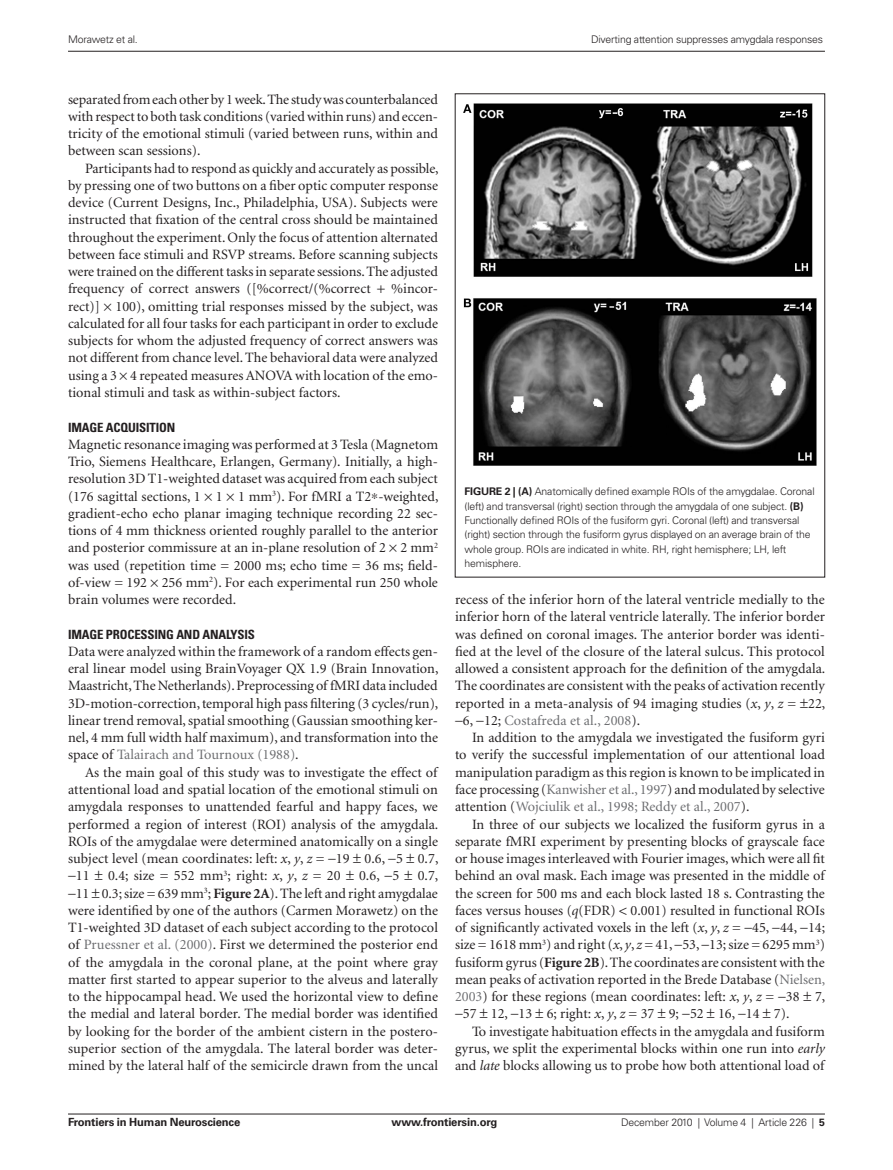
<style>
.page{position:relative;width:893px;height:1170px;background:#fff}
.page>*{position:absolute;margin:0;border:0;box-sizing:border-box;transform-origin:0 0}
.ART_tx{font:14.25px/17.2px "Minion";color:#231f20;text-align:justify}
.ART_tx1{font:14.25px/17.2px "Minion";color:#231f20;text-align:justify}
.ART_tx_title2{font:700 condensed 12.75px "Univers";letter-spacing:-.01em;color:#231f20}
.t1{font:700 11.25px "Univers";letter-spacing:-.015em;color:#231f20}
.FIGURE_tx{font:300 10.5px/14.2px "Univers";letter-spacing:-.015em;color:#231f20}
.s1{color:#6c6d70}
.s2{font-style:italic}
.s3{font-weight:700}
</style>
<div class="page">
<hr style="left:68px;top:1113px;width:757px;height:1px;background:#231f20">
<hr style="left:68px;top:51px;width:757px;height:1px;background:#231f20">
<img style="left:463px;top:103px;width:353px;height:362px">
<p class="FIGURE_tx" style="left:68px;top:32px;width:71px">Morawetz et al.</p>
<p class="FIGURE_tx" style="left:591px;top:32px;width:234px">Diverting attention suppresses amygdala responses</p>
<p class="ART_tx" style="left:68px;top:91px;width:371px">separated from each other by 1week. The study was counterbalanced with respect to both task conditions (varied within runs) and eccen&shy;tricity of the emotional stimuli (varied between runs, within and between scan sessions).</p>
<p class="ART_tx" style="left:68px;top:160px;width:372px;text-indent:17px">Participants had to respond as quickly and accurately as possible, by pressing one of two buttons on a fiber optic computer response device (Current Designs, Inc., Philadelphia, USA). Subjects were instructed that fixation of the central cross should be maintained throughout the experiment. Only the focus of attention alternated between face stimuli and RSVP streams. Before scanning subjects were trained on the different tasks in separate sessions. The adjusted frequency of correct answers ([%correct/(%correct</p>
<p class="ART_tx" style="left:68px;top:281px;width:371px;text-indent:323px">%incor&shy;rect)] 100), omitting trial responses missed by the subject, was calculated for all four tasks for each participant in order to exclude subjects for whom the adjusted frequency of correct answers was not different from chance level. The behavioral data were analyzed using a 3 4 repeated measures ANOVA with location of the emo&shy;tional stimuli and task as within-subject factors.</p>
<p class="ART_tx_title2" style="left:68px;top:419px;width:109px">IMAGE ACQUISITION</p>
<p class="ART_tx1" style="left:68px;top:436px;width:372px">Magnetic resonance imaging was performed at 3 Tesla (Magnetom Trio, Siemens Healthcare, Erlangen, Germany). Initially, a high&shy;resolution 3D T1-weighted dataset was acquired from each subject (176 sagittal sections, 1 1 1 mm<sup>3</sup>). For fMRI a T2∗-weighted, gradient-echo echo planar imaging technique recording 22 sec&shy;tions of 4 mm thickness oriented roughly parallel to the anterior and posterior commissure at an in-plane resolution of 2 2 mm<sup>2 </sup>was used (repetition time = 2000 ms; echo time = 36 ms; field&shy;of-view = 192 256 mm<sup>2</sup>). For each experimental run 250 whole brain volumes were recorded.</p>
<p class="ART_tx_title2" style="left:68px;top:626px;width:188px">IMAGE PROCESSING AND ANALYSIS</p>
<p class="ART_tx1" style="left:68px;top:643px;width:372px">Data were analyzed within the framework of a random effects gen&shy;eral linear model using BrainVoyager QX 1.9 (Brain Innovation, Maastricht, The Netherlands). Preprocessing of fMRI data included 3D-motion-correction, temporal high pass filtering (3 cycles/run), linear trend removal, spatial smoothing (Gaussian smoothing ker&shy;nel, 4 mm full width half maximum), and transformation into the space of <span class="s1">Talairach and Tournoux (1988)</span>.</p>
<p class="ART_tx" style="left:68px;top:764px;width:372px;text-indent:17px">As the main goal of this study was to investigate the effect of attentional load and spatial location of the emotional stimuli on amygdala responses to unattended fearful and happy faces, we performed a region of interest (ROI) analysis of the amygdala.<br>ROIs of the amygdalae were determined anatomically on a single subject level (mean coordinates: left: <span class="s2">x</span>, <span class="s2">y</span>, <span class="s2">z</span> = −19 0.6, −5 0.7, −11</p>
<p class="ART_tx" style="left:108px;top:867px;width:234px">0.4; size = 552 mm<sup>3</sup>; right: <span class="s2">x</span>, <span class="s2">y</span>, <span class="s2">z</span> = 20</p>
<p class="ART_tx" style="left:359px;top:867px;width:42px">0.6, −5</p>
<p class="ART_tx" style="left:68px;top:867px;width:372px;text-indent:350px">0.7, −11 0.3; size = 639 mm<sup>3</sup>; <span class="s3">Figure 2A</span>). The left and right amygdalae were identified by one of the authors (Carmen Morawetz) on the T1-weighted 3D dataset of each subject according to the protocol of <span class="s1">Pruessner et al. (2000)</span>. First we determined the posterior end of the amygdala in the coronal plane, at the point where gray matter first started to appear superior to the alveus and laterally to the hippocampal head. We used the horizontal view to define the medial and lateral border. The medial border was identified by looking for the border of the ambient cistern in the postero&shy;superior section of the amygdala. The lateral border was deter&shy;mined by the lateral half of the semicircle drawn from the uncal</p>
<p class="FIGURE_tx" style="left:465px;top:484px;width:352px"><span class="s3">Figure 2 | (A)</span> Anatomically defined example ROIs of the amygdalae. Coronal (left) and transversal (right) section through the amygdala of one subject. <span class="s3">(B)<br></span>Functionally defined ROIs of the fusiform gyri. Coronal (left) and transversal (right) section through the fusiform gyrus displayed on an average brain of the whole group. ROIs are indicated in white. RH, right hemisphere; LH, left hemisphere.</p>
<p class="ART_tx" style="left:455px;top:591px;width:372px">recess of the inferior horn of the lateral ventricle medially to the inferior horn of the lateral ventricle laterally. The inferior border was defined on coronal images. The anterior border was identi&shy;fied at the level of the closure of the lateral sulcus. This protocol allowed a consistent approach for the definition of the amygdala.<br>The coordinates are consistent with the peaks of activation recently reported in a meta-analysis of 94 imaging studies (<span class="s2">x</span>, <span class="s2">y</span>, <span class="s2">z</span> = 22, −6, −12; <span class="s1">Costafreda et al., 2008</span>).</p>
<p class="ART_tx" style="left:455px;top:729px;width:372px;text-indent:17px">In addition to the amygdala we investigated the fusiform gyri to verify the successful implementation of our attentional load manipulation paradigm as this region is known to be implicated in face processing (<span class="s1">Kanwisher et al., 1997</span>) and modulated by selective attention (<span class="s1">Wojciulik et al., 1998; Reddy et al., 2007</span>).</p>
<p class="ART_tx" style="left:455px;top:815px;width:372px;text-indent:17px">In three of our subjects we localized the fusiform gyrus in a separate fMRI experiment by presenting blocks of grayscale face or house images interleaved with Fourier images, which were all fit behind an oval mask. Each image was presented in the middle of the screen for 500 ms and each block lasted 18 s. Contrasting the faces versus houses (<span class="s2">q</span>(FDR) 0.001) resulted in functional ROIs of significantly activated voxels in the left (<span class="s2">x</span>, <span class="s2">y</span>, <span class="s2">z</span> = −45, −44, −14; size = 1618 mm<sup>3</sup>) and right (<span class="s2">x</span>, <span class="s2">y</span>, <span class="s2">z</span> = 41, −53, −13; size = 6295 mm<sup>3</sup>) fusiform gyrus (<span class="s3">Figure 2B</span>). The coordinates are consistent with the mean peaks of activation reported in the Brede Database (<span class="s1">Nielsen, 2003</span>) for these regions (mean coordinates: left: <span class="s2">x</span>, <span class="s2">y</span>, <span class="s2">z</span> = −38 7, −57 12, −13 6; right: <span class="s2">x</span>, <span class="s2">y</span>, <span class="s2">z</span> = 37 9; −52 16, −14 7).</p>
<p class="ART_tx" style="left:455px;top:1022px;width:371px;text-indent:17px">To investigate habituation effects in the amygdala and fusiform gyrus, we split the experimental blocks within one run into <span class="s2">early </span>and <span class="s2">late</span> blocks allowing us to probe how both attentional load of</p>
<p class="t1" style="left:68px;top:1115px;width:174px">Frontiers in Human Neuroscience</p>
<p class="t1" style="left:392px;top:1115px;width:107px">www.frontiersin.org</p>
<p class="FIGURE_tx" style="left:621px;top:1115px;width:205px">December 2010 | Volume 4 | Article 226 | <span class="s3">5</span></p>
</div>
